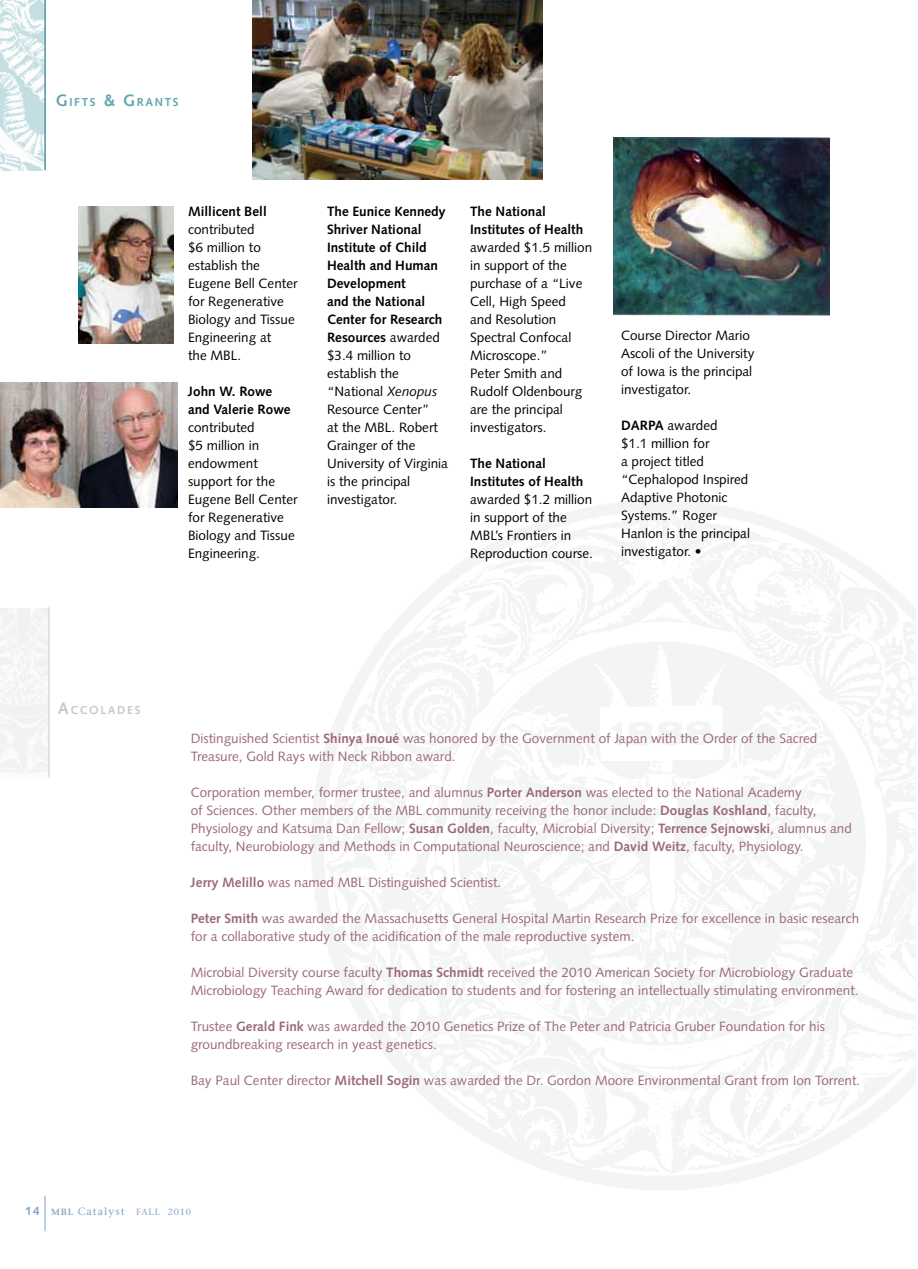
<style>
.page{position:relative;width:918px;height:1269px;background:#fff}
.page>*{position:absolute;margin:0;border:0;box-sizing:border-box;transform-origin:0 0}
.t1{font:13.5px/18px "Syntax";color:#9b6978}
.t2{font:13.5px/18px "Syntax";color:#000}
.t3{font:700 13.5px/18px "Syntax";color:#000}
.t4{font:700 11.55px "Syntax";letter-spacing:.145em;color:#60a6ab}
.t5{font:700 11.55px "Syntax";letter-spacing:.145em;color:#cac6c6}
.t6{font:10.5px "Stone Serif";letter-spacing:.1em;color:#83a2c6}
.t7{font:9px "Stone Serif";letter-spacing:.1em;color:#83a2c6}
.s1{font-size:16.5px}
.s2{font-weight:700}
.s3{font-style:italic}
.s4{font-family:"Syntax";font-weight:700;font-size:12px}
.s5{font-weight:600;font-size:9px}
</style>
<div class="page">
<hr style="left:48px;top:607px;width:2px;height:170px;background:#dedbdb">
<hr style="left:45px;top:1196px;width:1px;height:35px;background:#83a2c6">
<img style="left:0;top:0;width:44px;height:170px">
<hr style="left:44px;top:0;width:2px;height:170px;background:#60a6ab">
<img style="left:613px;top:138px;width:216px;height:177px">
<img style="left:252px;top:0;width:291px;height:179px">
<img style="left:78px;top:206px;width:96px;height:137px">
<img style="left:0;top:382px;width:178px;height:126px">
<p class="t4" style="left:56px;top:95px;width:124px"><span class="s1">G</span>IF TS <span class="s1">&amp; G</span>RANTS</p>
<p class="t3" style="left:188px;top:202px;width:80px">Millicent Bell</p>
<p class="t2" style="left:188px;top:220px;width:111px">contributed<br>$6 million to establish the<br>Eugene Bell Center for Regenerative<br>Biology and Tissue<br>Engineering at<br>the MBL.</p>
<p class="t3" style="left:188px;top:382px;width:104px">John W. Rowe and Valerie Rowe</p>
<p class="t2" style="left:188px;top:418px;width:111px">contributed<br>$5 million in endowment support for the<br>Eugene Bell Center for Regenerative<br>Biology and Tissue<br>Engineering.</p>
<p class="t2" style="left:327px;top:202px;width:122px"><span class="s2">The Eunice Kennedy<br>Shriver National<br>Institute of Child<br>Health and Human<br>Development<br>and the National<br>Center for Research<br>Resources</span> awarded $3.4 million to establish the “National <span class="s3">Xenopus<br></span>Resource Center”<br>at the MBL. Robert<br>Grainger of the<br>University of Virginia is the principal investigator.</p>
<p class="t3" style="left:470px;top:202px;width:115px">The National<br>Institutes of Health</p>
<p class="t2" style="left:470px;top:238px;width:124px">awarded $1.5 million in support of the purchase of a “Live<br>Cell, High Speed<br>and Resolution<br>Spectral Confocal<br>Microscope.”<br>Peter Smith and<br>Rudolf Oldenbourg are the principal investigators.</p>
<p class="t3" style="left:470px;top:454px;width:115px">The National<br>Institutes of Health</p>
<p class="t2" style="left:470px;top:490px;width:124px">awarded $1.2 million in support of the<br>MBL’s Frontiers in<br>Reproduction course.</p>
<p class="t2" style="left:621px;top:326px;width:135px">Course Director Mario<br>Ascoli of the University of Iowa is the principal investigator.</p>
<p class="t2" style="left:621px;top:416px;width:131px"><span class="s2">DARPA</span> awarded<br>$1.1 million for<br>a project titled “Cephalopod Inspired<br>Adaptive Photonic<br>Systems.” Roger<br>Hanlon is the principal investigator. •</p>
<p class="t5" style="left:58px;top:703px;width:84px"><span class="s1">A</span>CCOLADES</p>
<p class="t1" style="left:191px;top:730px;width:628px">Distinguished Scientist <span class="s2">Shinya Inoué</span> was honored by the Government of Japan with the Order of the Sacred<br>Treasure, Gold Rays with Neck Ribbon award.</p>
<p class="t1" style="left:191px;top:784px;width:663px">Corporation member, former trustee, and alumnus <span class="s2">Porter Anderson</span> was elected to the National Academy<br>of Sciences. Other members of the MBL community receiving the honor include: <span class="s2">Douglas Koshland</span>, faculty, Physiology and Katsuma Dan Fellow; <span class="s2">Susan Golden</span>, faculty, Microbial Diversity; <span class="s2">Terrence Sejnowski</span>, alumnus and faculty, Neurobiology and Methods in Computational Neuroscience; and <span class="s2">David Weitz</span>, faculty, Physiology.</p>
<p class="t1" style="left:191px;top:874px;width:312px"><span class="s2">Jerry Melillo</span> was named MBL Distinguished Scientist.</p>
<p class="t1" style="left:191px;top:910px;width:670px"><span class="s2">Peter Smith</span> was awarded the Massachusetts General Hospital Martin Research Prize for excellence in basic research for a collaborative study of the acidification of the male reproductive system.</p>
<p class="t1" style="left:191px;top:964px;width:669px">Microbial Diversity course faculty <span class="s2">Thomas Schmidt</span> received the 2010 American Society for Microbiology Graduate<br>Microbiology Teaching Award for dedication to students and for fostering an intellectually stimulating environment.</p>
<p class="t1" style="left:191px;top:1018px;width:636px">Trustee <span class="s2">Gerald Fink</span> was awarded the 2010 Genetics Prize of The Peter and Patricia Gruber Foundation for his groundbreaking research in yeast genetics.</p>
<p class="t1" style="left:191px;top:1072px;width:671px">Bay Paul Center director <span class="s2">Mitchell Sogin</span> was awarded the Dr. Gordon Moore Environmental Grant from Ion Torrent.</p>
<p class="t6" style="left:25px;top:1205px;width:101px"><span class="s4">14</span> <span class="s5">MBL</span> Catalyst</p>
<p class="t7" style="left:136px;top:1207px;width:13px">Fall</p>
<p class="t7" style="left:168px;top:1207px;width:25px">2010</p>
</div>
